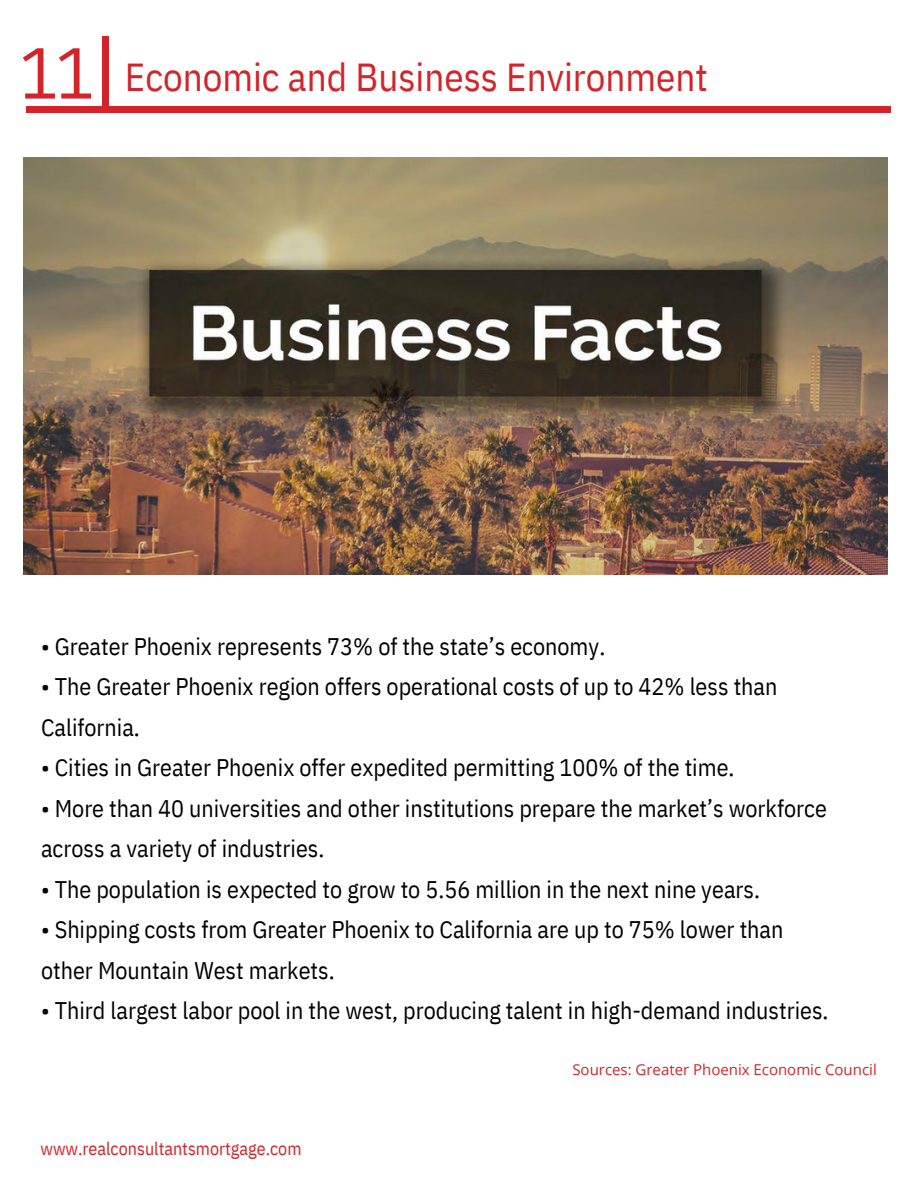
<style>
.page{position:relative;width:918px;height:1188px;background:#fff}
.page>*{position:absolute;margin:0;border:0;box-sizing:border-box;transform-origin:0 0}
.t1{font:72px "IBM Plex Sans Cond";color:#d2242a}
.t2{font:39px "IBM Plex Sans Cond";color:#d2242a}
.t3{font:24px "IBM Plex Sans Cond";color:#000}
.t4{font:18px "IBM Plex Sans Cond";color:#d2242a}
.t5{font:15px "Open Sans";color:#d2242a}
</style>
<div class="page">
<div style="left:27px;top:106px;width:864px;height:6px;background:#d2242a"></div>
<div style="left:103px;top:37px;width:6px;height:72px;background:#d2242a"></div>
<img style="left:24px;top:157px;width:864px;height:418px">
<p class="t1" style="left:19px;top:25px;width:76px">11</p>
<p class="t2" style="left:125px;top:51px;width:585px">Economic and Business Environment</p>
<p class="t3" style="left:41px;top:630px;width:566px">• Greater Phoenix represents 73% of the state’s economy.</p>
<p class="t3" style="left:41px;top:671px;width:738px">• The Greater Phoenix region offers operational costs of up to 42% less than</p>
<p class="t3" style="left:41px;top:711px;width:100px">California.</p>
<p class="t3" style="left:41px;top:752px;width:695px">• Cities in Greater Phoenix offer expedited permitting 100% of the time.</p>
<p class="t3" style="left:41px;top:792px;width:787px">• More than 40 universities and other institutions prepare the market’s workforce</p>
<p class="t3" style="left:41px;top:833px;width:285px">across a variety of industries.</p>
<p class="t3" style="left:41px;top:873px;width:720px">• The population is expected to grow to 5.56 million in the next nine years.</p>
<p class="t3" style="left:41px;top:914px;width:744px">• Shipping costs from Greater Phoenix to California are up to 75% lower than</p>
<p class="t3" style="left:41px;top:954px;width:295px">other Mountain West markets.</p>
<p class="t3" style="left:41px;top:995px;width:789px">• Third largest labor pool in the west, producing talent in high-demand industries.</p>
<p class="t4" style="left:40px;top:1136px;width:263px">www.realconsultantsmortgage.com</p>
<p class="t5" style="left:572px;top:1059px;width:306px">Sources: Greater Phoenix Economic Council</p>
</div>
